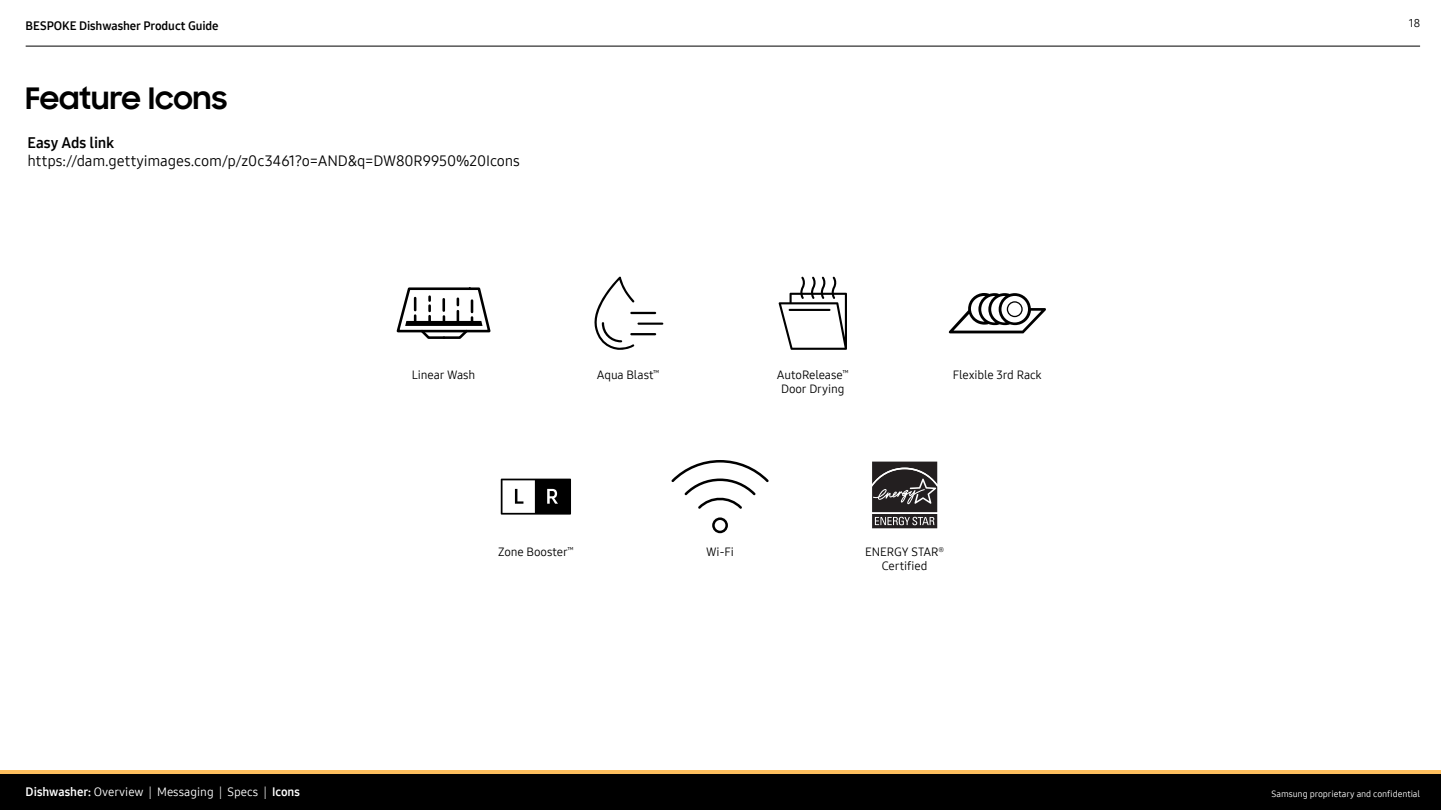
<style>
.page{position:relative;width:1441px;height:810px;background:#fff}
.page>*{position:absolute;margin:0;border:0;box-sizing:border-box;transform-origin:0 0}
.t1{font:700 30px "Samsung Sharp Sans";letter-spacing:-.005em;color:#000}
.t2{font:15px "Samsung One 400";letter-spacing:-.01em;color:#000}
.t3{font:15px "Samsung One 700";letter-spacing:-.01em;color:#000}
.t4{font:12px/14.4px "Samsung One 400";letter-spacing:-.01em;color:#000;text-align:center}
.t5{font:12px "Samsung One 400";color:#fff}
.t6{font:12px "Samsung One 700";letter-spacing:-.005em;color:#000}
.t7{font:11.25px "Samsung One 400";color:#000101}
.t8{font:9px "Samsung One 400";letter-spacing:-.01em;color:#fff}
.s1{font-family:"Samsung One 700"}
</style>
<div class="page">
<div style="left:0;top:773px;width:1440px;height:37px;background:#000"></div>
<hr style="left:0;top:770px;width:1440px;height:3px;background:#fdbe5d">
<hr style="left:26px;top:46px;width:1393px;height:1px;background:#000">
<svg style="left:594px;top:277px;width:40px;height:73px"></svg>
<hr style="left:630px;top:312px;width:26px;height:2px;background:#000">
<hr style="left:637px;top:323px;width:26px;height:2px;background:#000">
<hr style="left:630px;top:333px;width:26px;height:2px;background:#000">
<svg style="left:712px;top:517px;width:16px;height:16px"></svg>
<svg style="left:671px;top:460px;width:97px;height:49px"></svg>
<svg style="left:396px;top:287px;width:95px;height:52px"></svg>
<svg style="left:778px;top:277px;width:69px;height:73px"></svg>
<svg style="left:948px;top:293px;width:97px;height:40px"></svg>
<div style="left:870px;top:460px;width:68px;height:54px;background:#a5a3a4"></div>
<svg style="left:870px;top:462px;width:68px;height:66px;background:#504d4e"></svg>
<svg style="left:500px;top:479px;width:71px;height:36px"></svg>
<p class="t6" style="left:26px;top:18px;width:194px">BESPOKE Dishwasher Product Guide</p>
<p class="t7" style="left:1408px;top:15px;width:13px">18</p>
<h1 class="t1" style="left:26px;top:76px;width:203px">Feature Icons</h1>
<p class="t3" style="left:28px;top:133px;width:88px">Easy Ads link</p>
<p class="t2" style="left:28px;top:151px;width:494px">https://dam.gettyimages.com/p/z0c3461?o=AND&amp;q=DW80R9950%20Icons</p>
<p class="t4" style="left:412px;top:367px;width:65px">Linear Wash</p>
<p class="t4" style="left:777px;top:367px;width:73px">AutoRelease<sup>™<br></sup>Door Drying</p>
<p class="t4" style="left:952px;top:367px;width:90px">Flexible 3rd Rack</p>
<p class="t4" style="left:597px;top:367px;width:64px">Aqua Blast<sup>™</sup></p>
<p class="t5" style="left:26px;top:784px;width:276px"><span class="s1">Dishwasher:</span> Overview | Messaging | Specs | <span class="s1">Icons</span></p>
<p class="t4" style="left:498px;top:544px;width:77px">Zone Booster<sup>™</sup></p>
<p class="t4" style="left:706px;top:544px;width:29px">Wi-Fi</p>
<p class="t4" style="left:865px;top:544px;width:80px">ENERGY STAR<sup>®<br></sup>Certified</p>
<p class="t8" style="left:1271px;top:787px;width:150px">Samsung proprietary and confidential</p>
</div>
